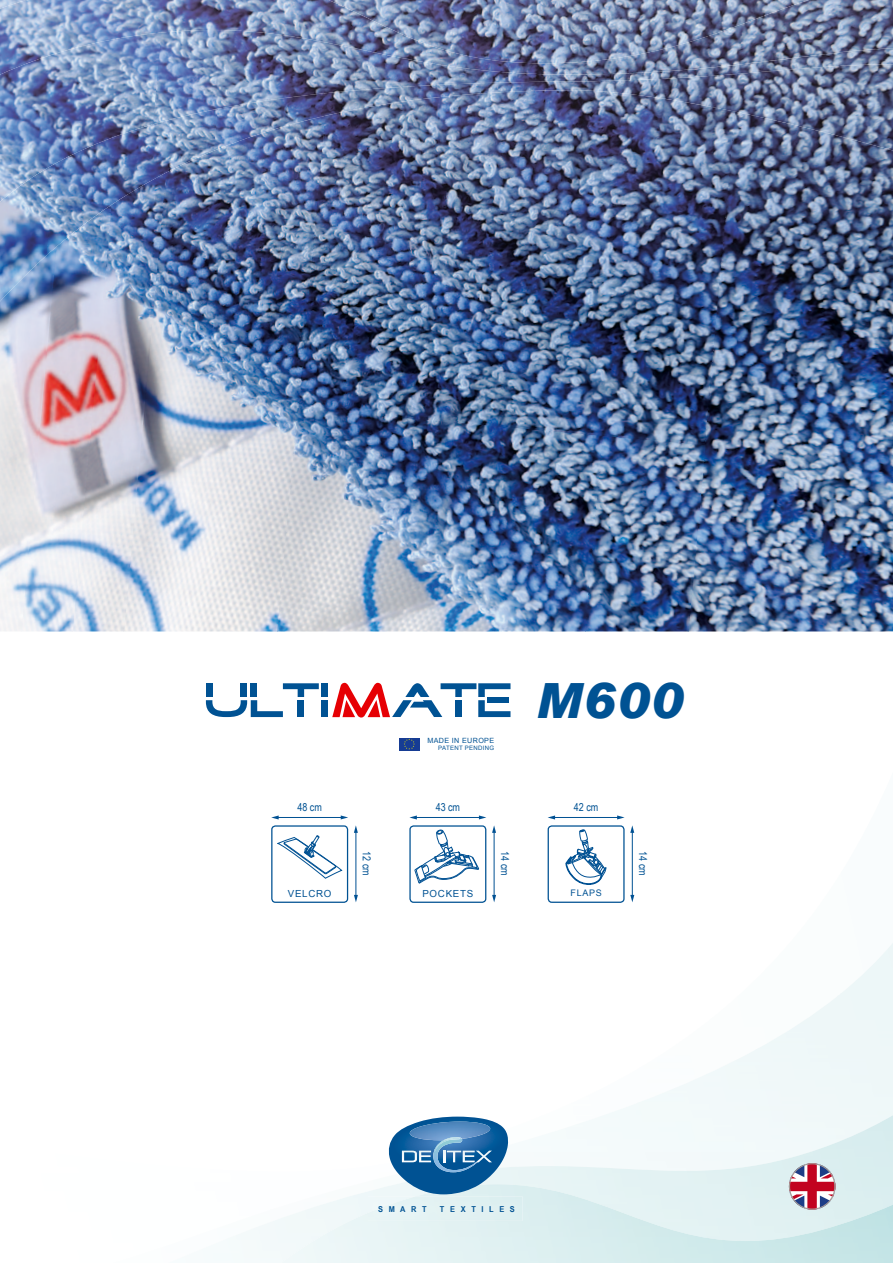
<style>
.page{position:relative;width:893px;height:1263px;background:#fff}
.page>*{position:absolute;margin:0;border:0;box-sizing:border-box;transform-origin:0 0}
.t1{font:italic 900 48.6px "Arial";color:#005293}
.t2{font:10.95px "Arial Narrow";color:#005293}
.t3{font:9.75px "Arial";letter-spacing:.075em;color:#005293}
.t4{font:9px "Arial";letter-spacing:.075em;color:#005293}
.t5{font:700 8.1px "Arial Narrow";letter-spacing:.63em;color:#005293;scale:1.11 1}
.t6{font:7.2px "Arial";letter-spacing:.05em;color:#005293}
.t7{font:6px "Arial";letter-spacing:.05em;color:#005293}
</style>
<div class="page">
<img style="left:236px;top:1115px;width:657px;height:148px">
<img style="left:281px;top:1184px;width:612px;height:79px">
<img style="left:325px;top:117px;width:363px;height:319px">
<img style="left:688px;top:151px;width:205px;height:480px">
<img style="left:166px;top:123px;width:159px;height:508px">
<img style="left:111px;top:206px;width:55px;height:425px">
<img style="left:57px;top:253px;width:54px;height:378px">
<img style="left:0;top:253px;width:57px;height:378px">
<img style="left:277px;top:408px;width:326px;height:223px">
<img style="left:585px;top:436px;width:120px;height:195px">
<img style="left:480px;top:75px;width:413px;height:76px">
<img style="left:218px;top:123px;width:106px;height:28px">
<img style="left:370px;top:90px;width:112px;height:27px">
<img style="left:61px;top:123px;width:157px;height:83px">
<img style="left:0;top:202px;width:56px;height:99px">
<img style="left:47px;top:200px;width:64px;height:53px">
<img style="left:161px;top:75px;width:209px;height:48px">
<img style="left:630px;top:75px;width:106px;height:5px">
<img style="left:0;top:75px;width:161px;height:86px">
<img style="left:365px;top:75px;width:265px;height:15px">
<svg style="left:152px;top:121px;width:9px;height:4px"></svg>
<img style="left:0;top:155px;width:61px;height:47px">
<img style="left:0;top:0;width:893px;height:75px">
<img style="left:0;top:0;width:809px;height:63px">
<svg style="left:206px;top:683px;width:113px;height:34px"></svg>
<div style="left:298px;top:700px;width:6px;height:17px;background:#005293"></div>
<div style="left:322px;top:683px;width:6px;height:14px;background:#005293"></div>
<div style="left:322px;top:700px;width:6px;height:17px;background:#005293"></div>
<svg style="left:332px;top:683px;width:178px;height:34px"></svg>
<div style="left:399px;top:738px;width:20px;height:12px;background:#163c94"></div>
<svg style="left:404px;top:738px;width:11px;height:11px"></svg>
<hr style="left:415px;top:817px;width:65px;height:1px;background:#005193">
<svg style="left:479px;top:815px;width:7px;height:4px"></svg>
<svg style="left:409px;top:815px;width:8px;height:4px"></svg>
<hr style="left:494px;top:831px;width:1px;height:65px;background:#005193">
<svg style="left:492px;top:895px;width:4px;height:7px"></svg>
<svg style="left:492px;top:825px;width:4px;height:8px"></svg>
<div style="left:409px;top:825px;width:77px;height:78px;border:1px solid #005293;border-radius:4px"></div>
<svg style="left:415px;top:829px;width:64px;height:54px"></svg>
<hr style="left:554px;top:817px;width:64px;height:1px;background:#005193">
<svg style="left:617px;top:815px;width:8px;height:4px"></svg>
<svg style="left:548px;top:815px;width:7px;height:4px"></svg>
<hr style="left:632px;top:831px;width:1px;height:65px;background:#005193">
<svg style="left:630px;top:895px;width:4px;height:7px"></svg>
<svg style="left:630px;top:825px;width:4px;height:8px"></svg>
<div style="left:548px;top:825px;width:77px;height:78px;border:1px solid #005293;border-radius:4px"></div>
<svg style="left:566px;top:829px;width:40px;height:56px"></svg>
<hr style="left:277px;top:817px;width:65px;height:1px;background:#005193">
<svg style="left:341px;top:815px;width:7px;height:4px"></svg>
<svg style="left:271px;top:815px;width:8px;height:4px"></svg>
<hr style="left:356px;top:831px;width:1px;height:65px;background:#005193">
<svg style="left:354px;top:895px;width:4px;height:7px"></svg>
<svg style="left:354px;top:825px;width:4px;height:8px"></svg>
<div style="left:271px;top:825px;width:77px;height:78px;border:1px solid #005293;border-radius:4px"></div>
<svg style="left:277px;top:835px;width:65px;height:43px"></svg>
<svg style="left:789px;top:1163px;width:46px;height:47px"></svg>
<img style="left:410px;top:1121px;width:80px;height:1px">
<svg style="left:388px;top:1122px;width:104px;height:52px;background:#4783b6"></svg>
<img style="left:368px;top:1196px;width:154px;height:25px">
<p class="t2" style="left:297px;top:799px;width:26px">48 cm</p>
<p class="t3" style="left:288px;top:887px;width:45px">VELCRO</p>
<p class="t2" style="left:375px;top:851px;width:26px;rotate:90deg">12 cm</p>
<h1 class="t1" style="left:536px;top:670px;width:148px">M600</h1>
<p class="t6" style="left:427px;top:736px;width:68px">MADE IN EUROPE</p>
<p class="t7" style="left:438px;top:744px;width:57px">PATENT PENDING</p>
<p class="t2" style="left:436px;top:799px;width:26px">43 cm</p>
<p class="t2" style="left:574px;top:799px;width:26px">42 cm</p>
<p class="t2" style="left:513px;top:851px;width:26px;rotate:90deg">14 cm</p>
<p class="t2" style="left:651px;top:851px;width:26px;rotate:90deg">14 cm</p>
<p class="t3" style="left:422px;top:887px;width:52px">POCKETS</p>
<p class="t4" style="left:570px;top:887px;width:33px">FLAPS</p>
<p class="t5" style="left:378px;top:1203px;width:45px">SMART</p>
<p class="t5" style="left:440px;top:1203px;width:69px">TEXTILES</p>
</div>
